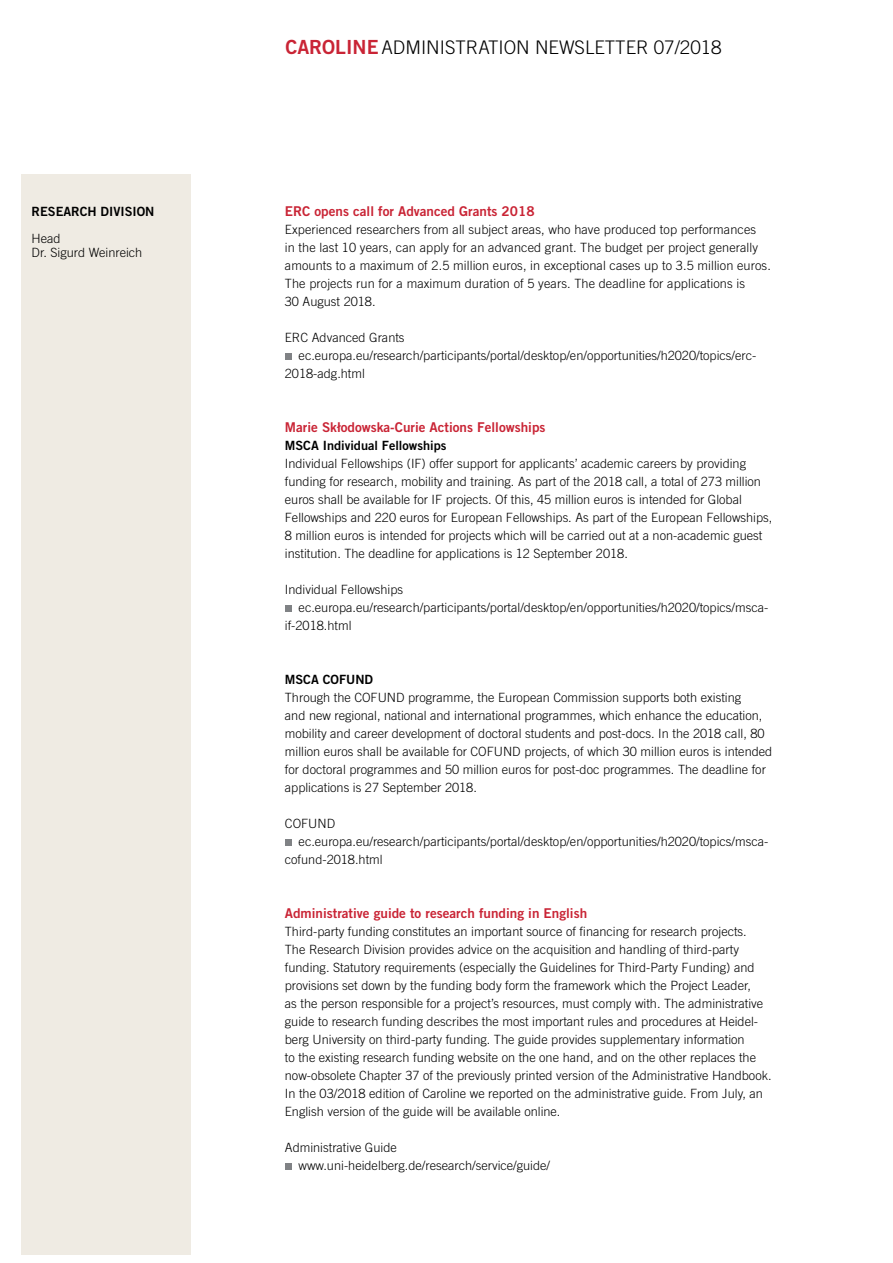
<style>
.page{position:relative;width:893px;height:1263px;background:#fff}
.page>*{position:absolute;margin:0;border:0;box-sizing:border-box;transform-origin:0 0}
._01_Firmierung{font:300 18.75px "Trade Gothic LT Std";color:#000}
.Caro_Headlines_neu{font:13.5px "Trade Gothic LT Std Bd 2";color:#c92435}
.Caro_Fließtext{font:300 12.75px/18px "Trade Gothic LT Std";color:#000}
.Caro_Fließtext-2{font:12.75px "Trade Gothic LT Std Bd 2";color:#000}
.Absender_Person{font:300 12.75px "Trade Gothic LT Std";color:#000}
.AbsenderEinrichtung{font:12.75px "Trade Gothic LT Std Bd 2";color:#000}
.s1{font-family:"Trade Gothic LT Std Bd 2";font-weight:400;font-size:19.5px;color:#c92435}
</style>
<div class="page">
<div style="left:21px;top:175px;width:170px;height:1080px;background:#efebe3"></div>
<div style="left:285px;top:353px;width:7px;height:7px;background:#808285"></div>
<div style="left:285px;top:605px;width:7px;height:7px;background:#808285"></div>
<div style="left:285px;top:839px;width:7px;height:7px;background:#808285"></div>
<div style="left:285px;top:1163px;width:7px;height:7px;background:#808285"></div>
<p class="AbsenderEinrichtung" style="left:32px;top:204px;width:124px">RESEARCH DIVISION</p>
<p class="Absender_Person" style="left:32px;top:231px;width:31px">Head</p>
<p class="Absender_Person" style="left:32px;top:244px;width:112px">Dr. Sigurd Weinreich</p>
<p class="_01_Firmierung" style="left:285px;top:36px;width:438px"><span class="s1">CAROLINE</span> ADMINISTRATION NEWSLETTER 07/2018</p>
<p class="Caro_Headlines_neu" style="left:285px;top:203px;width:251px">ERC opens call for Advanced Grants 2018</p>
<p class="Caro_Fließtext" style="left:285px;top:220px;width:487px">Experienced researchers from all subject areas, who have produced top performances<br>in the last 10 years, can apply for an advanced grant. The budget per project generally amounts to a maximum of 2.5 million euros, in exceptional cases up to 3.5 million euros.<br>The projects run for a maximum duration of 5 years. The deadline for applications is</p>
<p class="Caro_Fließtext" style="left:285px;top:292px;width:92px">30 August 2018.</p>
<p class="Caro_Fließtext" style="left:285px;top:328px;width:121px">ERC Advanced Grants</p>
<p class="Caro_Fließtext" style="left:285px;top:346px;width:473px;text-indent:14px">ec.europa.eu/research/participants/portal/desktop/en/opportunities/h2020/topics/erc-<br>2018-adg.html</p>
<p class="Caro_Headlines_neu" style="left:285px;top:419px;width:262px">Marie Skłodowska-Curie Actions Fellowships</p>
<p class="Caro_Fließtext-2" style="left:285px;top:438px;width:163px">MSCA Individual Fellowships</p>
<p class="Caro_Fließtext" style="left:285px;top:454px;width:489px">Individual Fellowships (IF) offer support for applicants’ academic careers by providing funding for research, mobility and training. As part of the 2018 call, a total of 273 million euros shall be available for IF projects. Of this, 45 million euros is intended for Global Fellowships and 220 euros for European Fellowships. As part of the European Fellowships, 8 million euros is intended for projects which will be carried out at a non-academic guest institution. The deadline for applications is 12 September 2018.</p>
<p class="Caro_Fließtext" style="left:285px;top:580px;width:120px">Individual Fellowships</p>
<p class="Caro_Fließtext" style="left:285px;top:598px;width:485px;text-indent:14px">ec.europa.eu/research/participants/portal/desktop/en/opportunities/h2020/topics/msca&shy;if-2018.html</p>
<p class="Caro_Fließtext-2" style="left:285px;top:672px;width:90px">MSCA COFUND</p>
<p class="Caro_Fließtext" style="left:285px;top:688px;width:489px">Through the COFUND programme, the European Commission supports both existing<br>and new regional, national and international programmes, which enhance the education, mobility and career development of doctoral students and post-docs. In the 2018 call, 80 million euros shall be available for COFUND projects, of which 30 million euros is intended for doctoral programmes and 50 million euros for post-doc programmes. The deadline for applications is 27 September 2018.</p>
<p class="Caro_Fließtext" style="left:285px;top:814px;width:52px">COFUND</p>
<p class="Caro_Fließtext" style="left:285px;top:832px;width:485px;text-indent:14px">ec.europa.eu/research/participants/portal/desktop/en/opportunities/h2020/topics/msca&shy;cofund-2018.html</p>
<p class="Caro_Headlines_neu" style="left:285px;top:905px;width:304px">Administrative guide to research funding in English</p>
<p class="Caro_Fließtext" style="left:285px;top:922px;width:488px">Third-party funding constitutes an important source of financing for research projects.<br>The Research Division provides advice on the acquisition and handling of third-party funding. Statutory requirements (especially the Guidelines for Third-Party Funding) and provisions set down by the funding body form the framework which the Project Leader,<br>as the person responsible for a project’s resources, must comply with. The administrative guide to research funding describes the most important rules and procedures at Heidel&shy;berg University on third-party funding. The guide provides supplementary information<br>to the existing research funding website on the one hand, and on the other replaces the now-obsolete Chapter 37 of the previously printed version of the Administrative Handbook.<br>In the 03/2018 edition of Caroline we reported on the administrative guide. From July, an English version of the guide will be available online.</p>
<p class="Caro_Fließtext" style="left:285px;top:1138px;width:113px">Administrative Guide</p>
<p class="Caro_Fließtext" style="left:299px;top:1156px;width:253px">www.uni-heidelberg.de/research/service/guide/</p>
</div>
